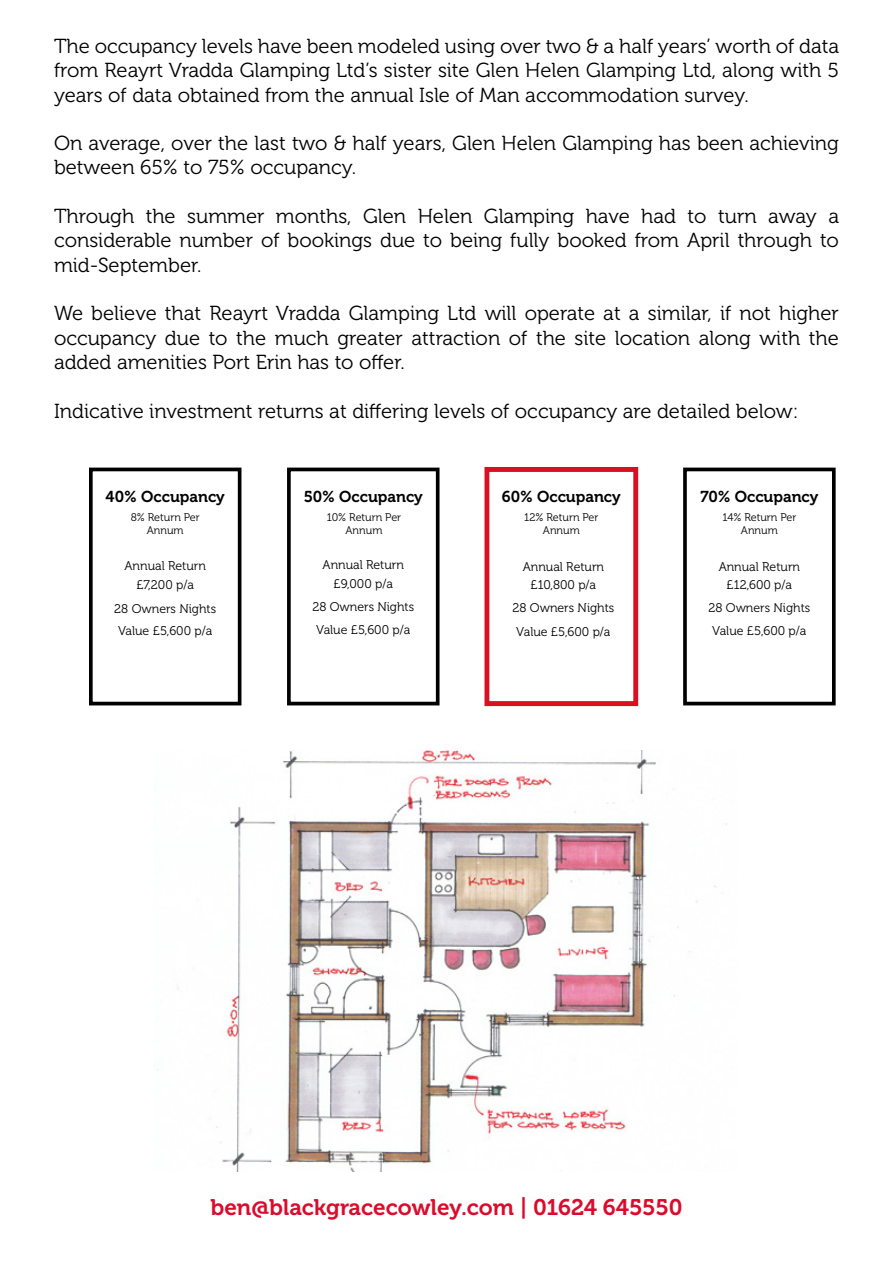
<style>
.page{position:relative;width:893px;height:1263px;background:#fff}
.page>*{position:absolute;margin:0;border:0;box-sizing:border-box;transform-origin:0 0}
.t1{font:22.5px "Museo 700";color:#dc0b2c}
.t2{font:20.25px/24.3px "Museo 300";color:#000;text-align:justify}
.t3{font:15.75px "Museo 700";color:#000}
.t4{font:12.6px/18.8px "Museo 300";color:#000;text-align:center}
.t5{font:10.95px/13.2px "Museo 300";color:#000;text-align:center}
</style>
<div class="page">
<img style="left:177px;top:750px;width:550px;height:421px">
<div style="left:484px;top:467px;width:154px;height:239px;border:5px solid #d91022"></div>
<div style="left:89px;top:468px;width:152px;height:237px;border:4px solid #000"></div>
<div style="left:287px;top:468px;width:153px;height:237px;border:4px solid #000"></div>
<div style="left:683px;top:468px;width:153px;height:237px;border:4px solid #000"></div>
<p class="t2" style="left:54px;top:34px;width:786px">The occupancy levels have been modeled using over two &amp; a half years’ worth of data from Reayrt Vradda Glamping Ltd’s sister site Glen Helen Glamping Ltd, along with 5 years of data obtained from the annual Isle of Man accommodation survey.</p>
<p class="t2" style="left:54px;top:131px;width:786px">On average, over the last two &amp; half years, Glen Helen Glamping has been achieving between 65% to 75% occupancy.</p>
<p class="t2" style="left:54px;top:204px;width:786px">Through the summer months, Glen Helen Glamping have had to turn away a considerable number of bookings due to being fully booked from April through to mid-September.</p>
<p class="t2" style="left:54px;top:302px;width:786px">We believe that Reayrt Vradda Glamping Ltd will operate at a similar, if not higher occupancy due to the much greater attraction of the site location along with the added amenities Port Erin has to offer.</p>
<p class="t2" style="left:54px;top:399px;width:746px">Indicative investment returns at differing levels of occupancy are detailed below:</p>
<p class="t3" style="left:106px;top:488px;width:121px">40% Occupancy</p>
<p class="t3" style="left:304px;top:488px;width:121px">50% Occupancy</p>
<p class="t3" style="left:502px;top:488px;width:120px">60% Occupancy</p>
<p class="t3" style="left:700px;top:488px;width:120px">70% Occupancy</p>
<p class="t5" style="left:131px;top:510px;width:71px">8% Return Per<br>Annum</p>
<p class="t5" style="left:327px;top:510px;width:76px">10% Return Per<br>Annum</p>
<p class="t5" style="left:524px;top:510px;width:76px">12% Return Per<br>Annum</p>
<p class="t5" style="left:722px;top:510px;width:75px">14% Return Per<br>Annum</p>
<p class="t4" style="left:125px;top:557px;width:83px">Annual Return £7,200 p/a</p>
<p class="t4" style="left:114px;top:597px;width:103px;line-height:22.6px">28 Owners Nights<br>Value £5,600 p/a</p>
<p class="t4" style="left:323px;top:556px;width:83px">Annual Return £9,000 p/a</p>
<p class="t4" style="left:312px;top:596px;width:103px;line-height:22.8px">28 Owners Nights<br>Value £5,600 p/a</p>
<p class="t4" style="left:523px;top:557px;width:83px">Annual Return £10,800 p/a</p>
<p class="t4" style="left:512px;top:596px;width:103px;line-height:23.5px">28 Owners Nights<br>Value £5,600 p/a</p>
<p class="t4" style="left:719px;top:557px;width:83px;line-height:18.3px">Annual Return £12,600 p/a</p>
<p class="t4" style="left:708px;top:596px;width:103px;line-height:23.2px">28 Owners Nights<br>Value £5,600 p/a</p>
<p class="t1" style="left:210px;top:1194px;width:473px">ben@blackgracecowley.com | 01624 645550</p>
</div>
